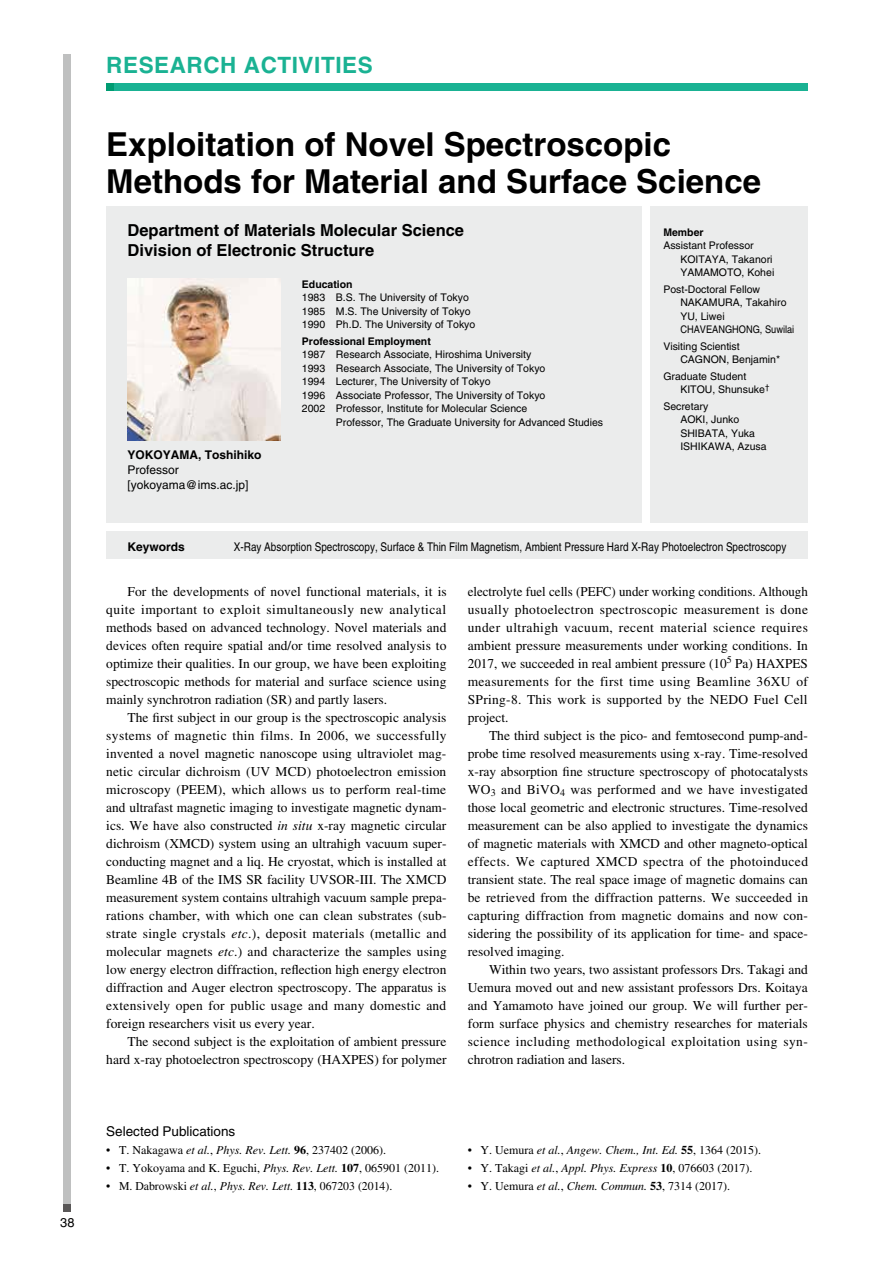
<style>
.page{position:relative;width:893px;height:1263px;background:#fff}
.page>*{position:absolute;margin:0;border:0;box-sizing:border-box;transform-origin:0 0}
.t1{font:700 33px/37.5px "Helvetica";color:#000}
.t2{font:700 22.5px "Helvetica";letter-spacing:.025em;color:#1ab293}
.t3{font:700 16.5px/19.5px "Helvetica";color:#000}
.t4{font:13.5px/18px "Times";color:#000;text-align:justify}
.t5{font:13.5px/18px "Times";color:#000;text-align:justify;scale:.96 1}
.t6{font:13.5px "Helvetica";color:#000}
.t7{font:12.75px "Helvetica";color:#000}
.t8{font:12px "Times";color:#000}
.t9{font:12px "Helvetica";color:#000;scale:.83 1}
.t10{font:italic 12px "Times";color:#000}
.t11{font:12px/15px "Helvetica";color:#000}
.t12{font:700 12px "Helvetica";color:#000}
.t13{font:10.5px/13.5px "Helvetica";color:#000}
.t14{font:700 10.5px "Helvetica";color:#000}
.s1{font-style:italic}
.s2{font-weight:700}
.s3{font-style:normal}
.s4{font-weight:700;font-style:normal}
</style>
<div class="page">
<div style="left:106px;top:83px;width:702px;height:7px;background:#1ab293"></div>
<div style="left:106px;top:83px;width:8px;height:7px;background:#009c72"></div>
<div style="left:64px;top:55px;width:7px;height:1157px;background:#bfc0c0"></div>
<div style="left:64px;top:1205px;width:7px;height:7px;background:#595757"></div>
<div style="left:106px;top:206px;width:536px;height:317px;background:#ebecec"></div>
<div style="left:651px;top:206px;width:157px;height:317px;background:#ebecec"></div>
<div style="left:106px;top:531px;width:702px;height:28px;background:#ebecec"></div>
<img style="left:128px;top:279px;width:153px;height:161px">
<p class="t7" style="left:60px;top:1215px;width:16px">38</p>
<h2 class="t2" style="left:106px;top:51px;width:268px">RESEARCH ACTIVITIES</h2>
<h1 class="t1" style="left:106px;top:125px;width:656px">Exploitation of Novel Spectroscopic<br>Methods for Material and Surface Science</h1>
<p class="t3" style="left:128px;top:220px;width:338px">Department of Materials Molecular Science<br>Division of Electronic Structure</p>
<p class="t14" style="left:663px;top:225px;width:42px">Member</p>
<p class="t13" style="left:680px;top:239px;width:95px;text-indent:-17px">Assistant Professor<br>KOITAYA, Takanori<br>YAMAMOTO, Kohei</p>
<p class="t13" style="left:680px;top:282px;width:115px;text-indent:-17px">Post-Doctoral Fellow<br>NAKAMURA, Takahiro<br>YU, Liwei<br>CHAVEANGHONG, Suwilai</p>
<p class="t13" style="left:680px;top:339px;width:101px;text-indent:-17px">Visiting Scientist<br>CAGNON, Benjamin*</p>
<p class="t13" style="left:680px;top:369px;width:90px;text-indent:-17px">Graduate Student<br>KITOU, Shunsuke<sup>†</sup></p>
<p class="t13" style="left:680px;top:399px;width:88px;text-indent:-17px">Secretary<br>AOKI, Junko<br>SHIBATA, Yuka<br>ISHIKAWA, Azusa</p>
<p class="t14" style="left:302px;top:277px;width:52px">Education</p>
<p class="t13" style="left:302px;top:291px;width:175px">1983 B.S. The University of Tokyo<br>1985 M.S. The University of Tokyo<br>1990 Ph.D. The University of Tokyo</p>
<p class="t14" style="left:302px;top:334px;width:130px">Professional Employment</p>
<p class="t13" style="left:302px;top:348px;width:245px">1987 Research Associate, Hiroshima University 1993 Research Associate, The University of Tokyo 1994 Lecturer, The University of Tokyo<br>1996 Associate Professor, The University of Tokyo 2002 Professor, Institute for Molecular Science</p>
<p class="t13" style="left:336px;top:415px;width:269px">Professor, The Graduate University for Advanced Studies</p>
<p class="t12" style="left:128px;top:447px;width:136px">YOKOYAMA, Toshihiko</p>
<p class="t11" style="left:128px;top:462px;width:122px">Professor [yokoyama@ims.ac.jp]</p>
<p class="t12" style="left:128px;top:539px;width:59px">Keywords</p>
<p class="t9" style="left:234px;top:539px;width:667px">X-Ray Absorption Spectroscopy, Surface &amp; Thin Film Magnetism, Ambient Pressure Hard X-Ray Photoelectron Spectroscopy</p>
<p class="t4" style="left:106px;top:582px;width:342px;text-indent:21px">For the developments of novel functional materials, it is quite important to exploit simultaneously new analytical methods based on advanced technology. Novel materials and devices often require spatial and/or time resolved analysis to optimize their qualities. In our group, we have been exploiting spectroscopic methods for material and surface science using mainly synchrotron radiation (SR) and partly lasers.</p>
<p class="t4" style="left:106px;top:708px;width:342px;text-align:left;text-indent:21px">The first subject in our group is the spectroscopic analysis systems of magnetic thin films. In 2006, we successfully invented a novel magnetic nanoscope using ultraviolet mag&shy;netic circular dichroism (UV MCD) photoelectron emission microscopy (PEEM), which allows us to perform real-time and ultrafast magnetic imaging to investigate magnetic dynam&shy;ics. We have also constructed <span class="s1">in situ</span> x-ray magnetic circular dichroism (XMCD) system using an ultrahigh vacuum super&shy;conducting magnet and a liq. He cryostat, which is installed at Beamline 4B of the IMS SR facility UVSOR-III. The XMCD measurement system contains ultrahigh vacuum sample prepa&shy;rations chamber, with which one can clean substrates (sub&shy;strate single crystals <span class="s1">etc</span>.), deposit materials (metallic and molecular magnets <span class="s1">etc</span>.) and characterize the samples using low energy electron diffraction, reflection high energy electron diffraction and Auger electron spectroscopy. The apparatus is extensively open for public usage and many domestic and foreign researchers visit us every year.</p>
<p class="t4" style="left:106px;top:1032px;width:342px;text-align:right">The second subject is the exploitation of ambient pressure hard x-ray photoelectron spectroscopy (HAXPES) for polymer</p>
<p class="t5" style="left:468px;top:582px;width:356px">electrolyte fuel cells (PEFC) under working conditions. Although usually photoelectron spectroscopic measurement is done under ultrahigh vacuum, recent material science requires ambient pressure measurements under working conditions. In 2017, we succeeded in real ambient pressure (10<sup>5</sup> Pa) HAXPES measurements for the first time using Beamline 36XU of SPring-8. This work is supported by the NEDO Fuel Cell project.</p>
<p class="t4" style="left:468px;top:726px;width:342px;text-indent:21px">The third subject is the pico- and femtosecond pump-and&shy;probe time resolved measurements using x-ray. Time-resolved x-ray absorption fine structure spectroscopy of photocatalysts WO<sub>3</sub> and BiVO<sub>4</sub> was performed and we have investigated those local geometric and electronic structures. Time-resolved measurement can be also applied to investigate the dynamics of magnetic materials with XMCD and other magneto-optical effects. We captured XMCD spectra of the photoinduced transient state. The real space image of magnetic domains can be retrieved from the diffraction patterns. We succeeded in capturing diffraction from magnetic domains and now con&shy;sidering the possibility of its application for time- and space&shy;resolved imaging.</p>
<p class="t4" style="left:468px;top:960px;width:342px;text-indent:21px">Within two years, two assistant professors Drs. Takagi and Uemura moved out and new assistant professors Drs. Koitaya and Yamamoto have joined our group. We will further per&shy;form surface physics and chemistry researches for materials science including methodological exploitation using syn&shy;chrotron radiation and lasers.</p>
<p class="t6" style="left:106px;top:1123px;width:131px">Selected Publications</p>
<p class="t8" style="left:106px;top:1143px;width:281px">• T. Nakagawa <span class="s1">et al.</span>, <span class="s1">Phys. Rev. Lett.</span> <span class="s2">96</span>, 237402 (2006).</p>
<p class="t8" style="left:106px;top:1161px;width:334px">• T. Yokoyama and K. Eguchi, <span class="s1">Phys. Rev. Lett.</span> <span class="s2">107</span>, 065901 (2011).</p>
<p class="t8" style="left:106px;top:1179px;width:287px">• M. Dabrowski <span class="s1">et al.</span>, <span class="s1">Phys. Rev. Lett.</span> <span class="s2">113</span>, 067203 (2014).</p>
<p class="t10" style="left:468px;top:1143px;width:295px"><span class="s3">• Y. Uemura</span> et al.<span class="s3">,</span> Angew. Chem., Int. Ed. <span class="s4">55</span><span class="s3">, 1364 (2015).</span></p>
<p class="t8" style="left:468px;top:1161px;width:286px">• Y. Takagi <span class="s1">et al.</span>, <span class="s1">Appl. Phys. Express</span> <span class="s2">10</span>, 076603 (2017).</p>
<p class="t8" style="left:468px;top:1179px;width:264px">• Y. Uemura <span class="s1">et al.</span>, <span class="s1">Chem. Commun.</span> <span class="s2">53</span>, 7314 (2017).</p>
</div>
